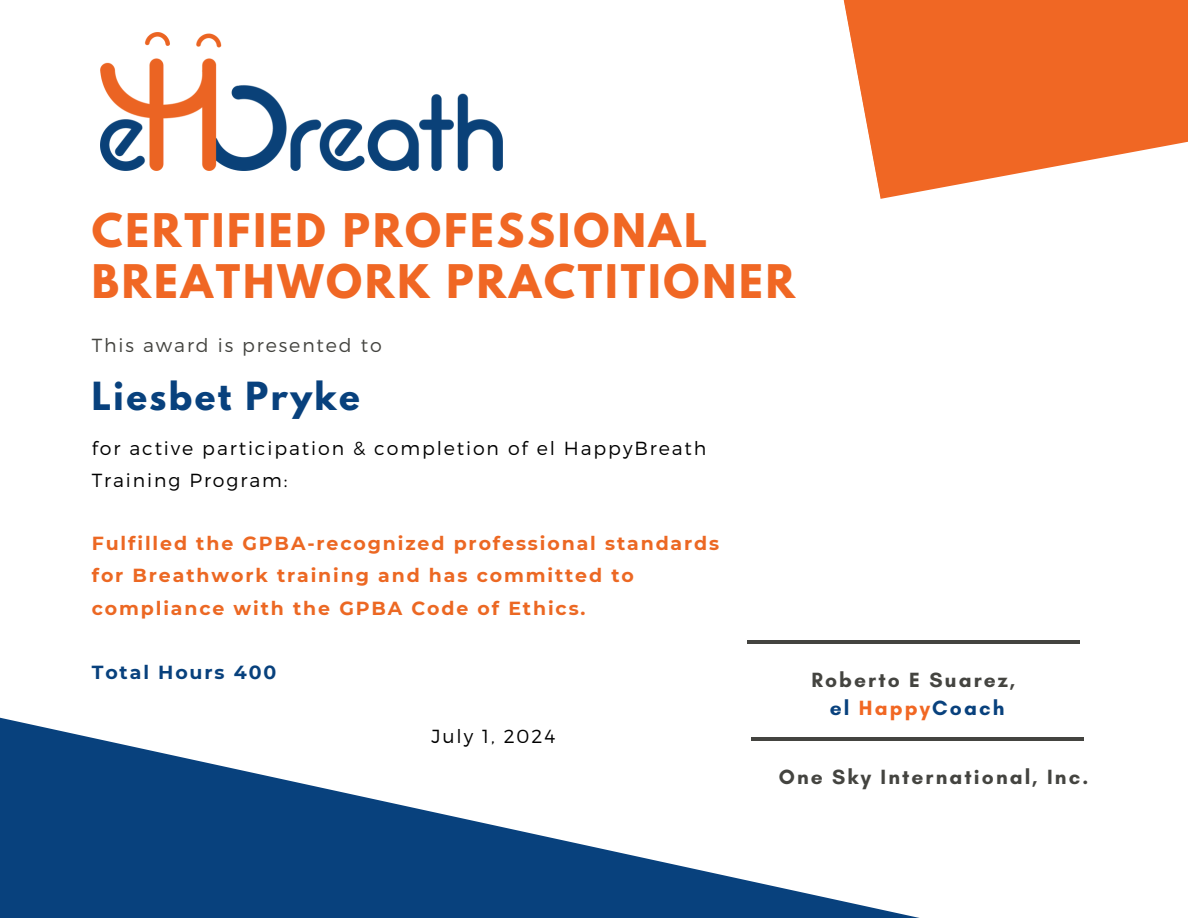
<style>
.page{position:relative;width:1188px;height:918px;background:#fff}
.page>*{position:absolute;margin:0;border:0;box-sizing:border-box;transform-origin:0 0}
.t1{font:700 41.1px/51.8px "League Spartan";letter-spacing:.07em;color:#f06724}
.t2{font:700 34.35px "League Spartan";letter-spacing:.07em;color:#08417d}
.t3{font:700 21px/28.2px "Glacial Indifference";letter-spacing:.1em;color:#444440;text-align:center}
.t4{font:700 18.9px/32.7px "Montserrat";letter-spacing:.1em;color:#ec6823}
.t5{font:300 18.9px/31.5px "Montserrat";letter-spacing:.1em;color:#000}
.t6{font:300 18.9px "Montserrat";letter-spacing:.1em;color:#444440}
.t7{font:700 18.9px "Montserrat";letter-spacing:.1em;color:#08417d}
.s1{color:#08417d}
.s2{color:#f16723}
</style>
<div class="page">
<svg style="left:0;top:717px;width:920px;height:201px"></svg>
<svg style="left:843px;top:0;width:345px;height:199px;fill:#f06724"></svg>
<hr style="left:747px;top:640px;width:333px;height:4px;background:#444440">
<hr style="left:751px;top:737px;width:333px;height:4px;background:#444440">
<img style="left:100px;top:32px;width:403px;height:138px">
<p class="t1" style="left:92px;top:209px;width:705px">CERTIFIED PROFESSIONAL<br>BREATHWORK PRACTITIONER</p>
<p class="t6" style="left:92px;top:333px;width:291px">This award is presented to</p>
<h1 class="t2" style="left:92px;top:379px;width:270px">Liesbet Pryke</h1>
<p class="t5" style="left:92px;top:432px;width:616px">for active participation &amp; completion of el HappyBreath<br>Training Program:</p>
<p class="t4" style="left:92px;top:527px;width:629px">Fulfilled the GPBA-recognized professional standards for Breathwork training and has committed to compliance with the GPBA Code of Ethics.</p>
<p class="t7" style="left:92px;top:661px;width:186px">Total Hours 400</p>
<p class="t5" style="left:431px;top:720px;width:125px">July 1, 2024</p>
<h2 class="t3" style="left:811px;top:665px;width:205px">Roberto E Suarez, <span class="s1">el</span> <span class="s2">Happy</span><span class="s1">Coach</span></h2>
<h4 class="t3" style="left:779px;top:762px;width:311px">One Sky International, Inc.</h4>
</div>
